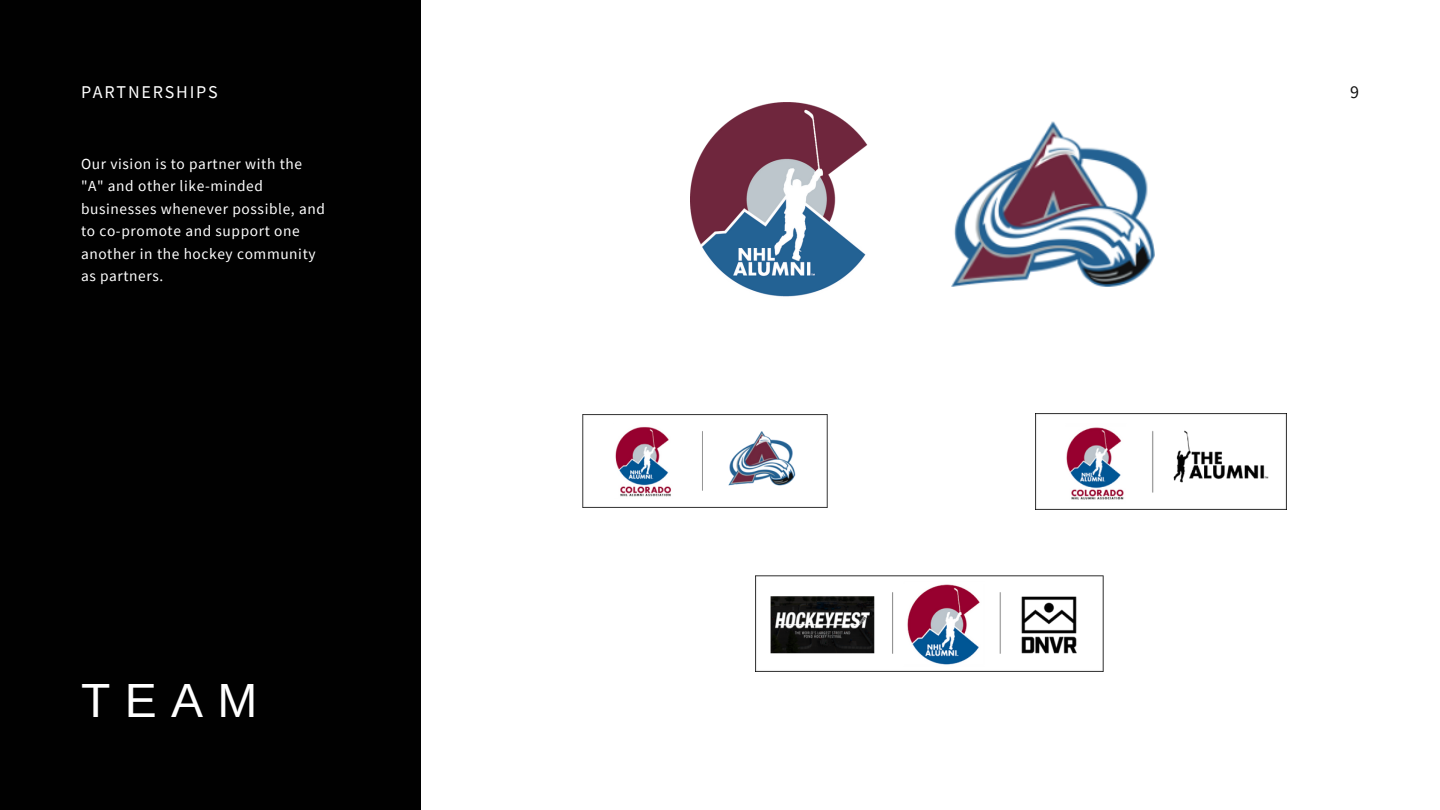
<style>
.page{position:relative;width:1440px;height:810px;background:#fff}
.page>*{position:absolute;margin:0;border:0;box-sizing:border-box;transform-origin:0 0}
.t1{font:48px "Arimo";color:#fff}
.t2{font:18px "Source Sans Pro";letter-spacing:.1em;color:#fff}
.t3{font:18px "Source Sans Pro";color:#101010}
.t4{font:15.4px/22.5px "Source Sans Pro";letter-spacing:.04em;color:#fff}
</style>
<div class="page">
<div style="left:0;top:0;width:420px;height:810px;background:#010101"></div>
<img style="left:690px;top:103px;width:178px;height:194px">
<img style="left:951px;top:121px;width:203px;height:166px">
<img style="left:756px;top:576px;width:348px;height:96px">
<img style="left:1035px;top:413px;width:252px;height:96px">
<img style="left:582px;top:415px;width:246px;height:93px">
<p class="t2" style="left:81px;top:80px;width:138px">PARTNERSHIPS</p>
<p class="t4" style="left:81px;top:152px;width:245px">Our vision is to partner with the "A" and other like-minded businesses whenever possible, and to co-promote and support one another in the hockey community as partners.</p>
<p class="t1" style="left:81px;top:673px;width:178px">TEAM</p>
<p class="t3" style="left:1350px;top:80px;width:10px">9</p>
</div>
